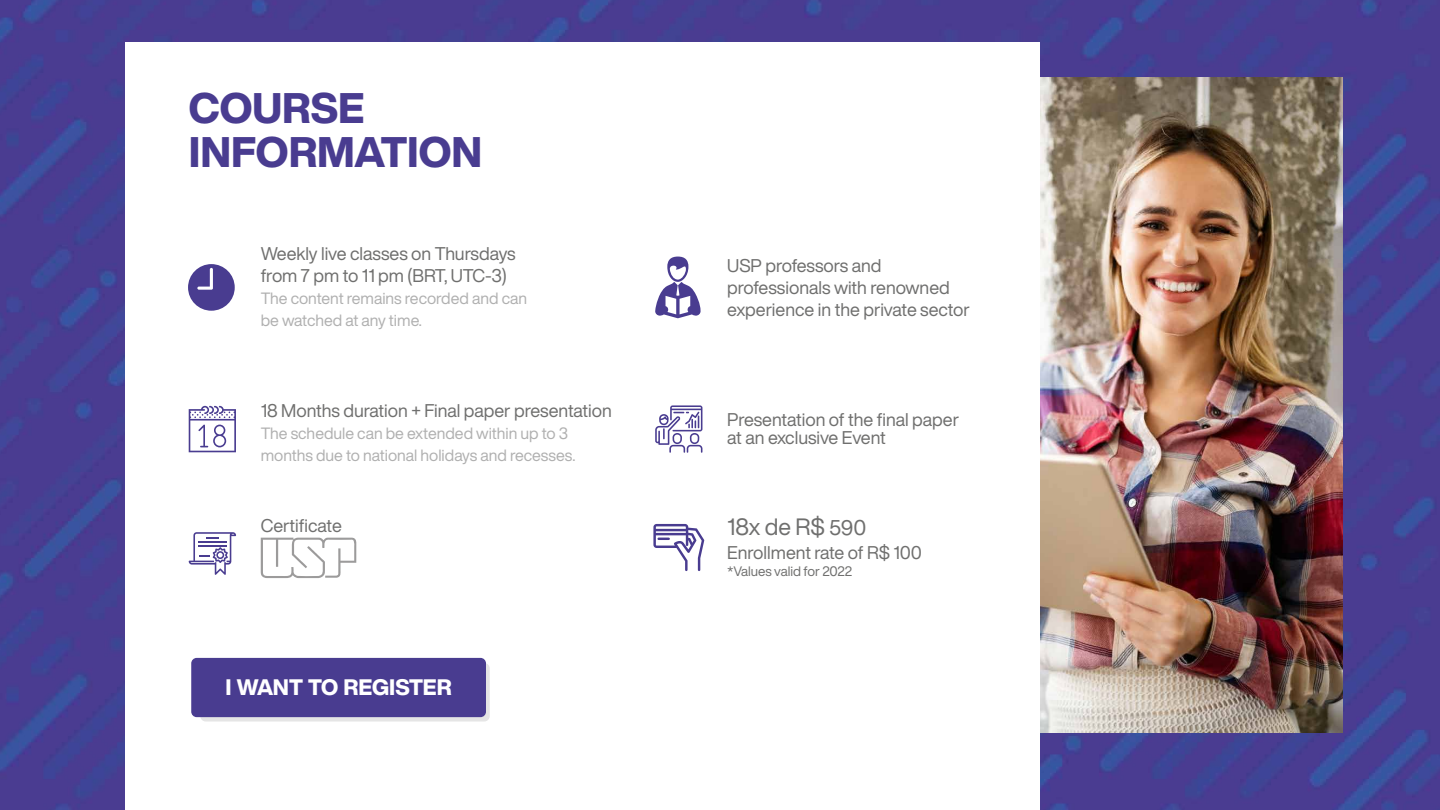
<style>
.page{position:relative;width:1440px;height:810px;background:#fff}
.page>*{position:absolute;margin:0;border:0;box-sizing:border-box;transform-origin:0 0}
.t1{font:800 42px/44.3px "Helvetica Now Display";color:#493c90}
.t2{font:23.25px "Helvetica Now Display";color:#6f6f6e}
.t3{font:800 22.05px "Helvetica Now Display";letter-spacing:-.005em;color:#fff}
.t4{font:18.08px/22.1px "Helvetica Now Display";color:#6f6f6e}
.t5{font:16.12px/22.1px "Helvetica Now Display";color:#b0b0b0}
.t6{font:13.5px "Helvetica Now Display";letter-spacing:-.005em;color:#6f6f6e}
.s1{font-size:21px}
</style>
<div class="page">
<img style="left:0;top:0;width:1440px;height:810px">
<img style="left:1040px;top:77px;width:302px;height:656px">
<div style="left:125px;top:43px;width:915px;height:767px;background:#fff"></div>
<svg style="left:188px;top:264px;width:47px;height:47px"></svg>
<svg style="left:655px;top:257px;width:46px;height:61px"></svg>
<svg style="left:189px;top:406px;width:47px;height:46px"></svg>
<svg style="left:655px;top:405px;width:47px;height:48px"></svg>
<svg style="left:653px;top:524px;width:51px;height:47px"></svg>
<svg style="left:189px;top:532px;width:47px;height:43px"></svg>
<svg style="left:261px;top:538px;width:95px;height:40px"></svg>
<div style="left:200px;top:663px;width:290px;height:59px;background:linear-gradient(to right,#d9d8de,#dad9df);border-radius:5px"></div>
<div style="left:191px;top:658px;width:295px;height:59px;background:#493c90;border-radius:5px"></div>
<h1 class="t1" style="left:189px;top:86px;width:295px">COURSE<br>INFORMATION</h1>
<p class="t4" style="left:261px;top:242px;width:256px">Weekly live classes on Thursdays from 7 pm to 11 pm (BRT, UTC-3)</p>
<p class="t5" style="left:261px;top:287px;width:268px">The content remains recorded and can be watched at any time.</p>
<p class="t4" style="left:261px;top:399px;width:353px">18 Months duration + Final paper presentation</p>
<p class="t5" style="left:261px;top:422px;width:316px">The schedule can be extended within up to 3 months due to national holidays and recesses.</p>
<p class="t4" style="left:261px;top:515px;width:83px">Certificate</p>
<p class="t3" style="left:226px;top:672px;width:228px">I WANT TO REGISTER</p>
<p class="t4" style="left:727px;top:254px;width:244px">USP professors and professionals with renowned experience in the private sector</p>
<p class="t4" style="left:727px;top:410px;width:233px;line-height:18.1px">Presentation of the final paper at an exclusive Event</p>
<p class="t2" style="left:727px;top:511px;width:141px">18x de R$ <span class="s1">590</span></p>
<p class="t4" style="left:727px;top:541px;width:196px">Enrollment rate of R$ 100</p>
<p class="t6" style="left:727px;top:562px;width:127px">*Values valid for 2022</p>
</div>
